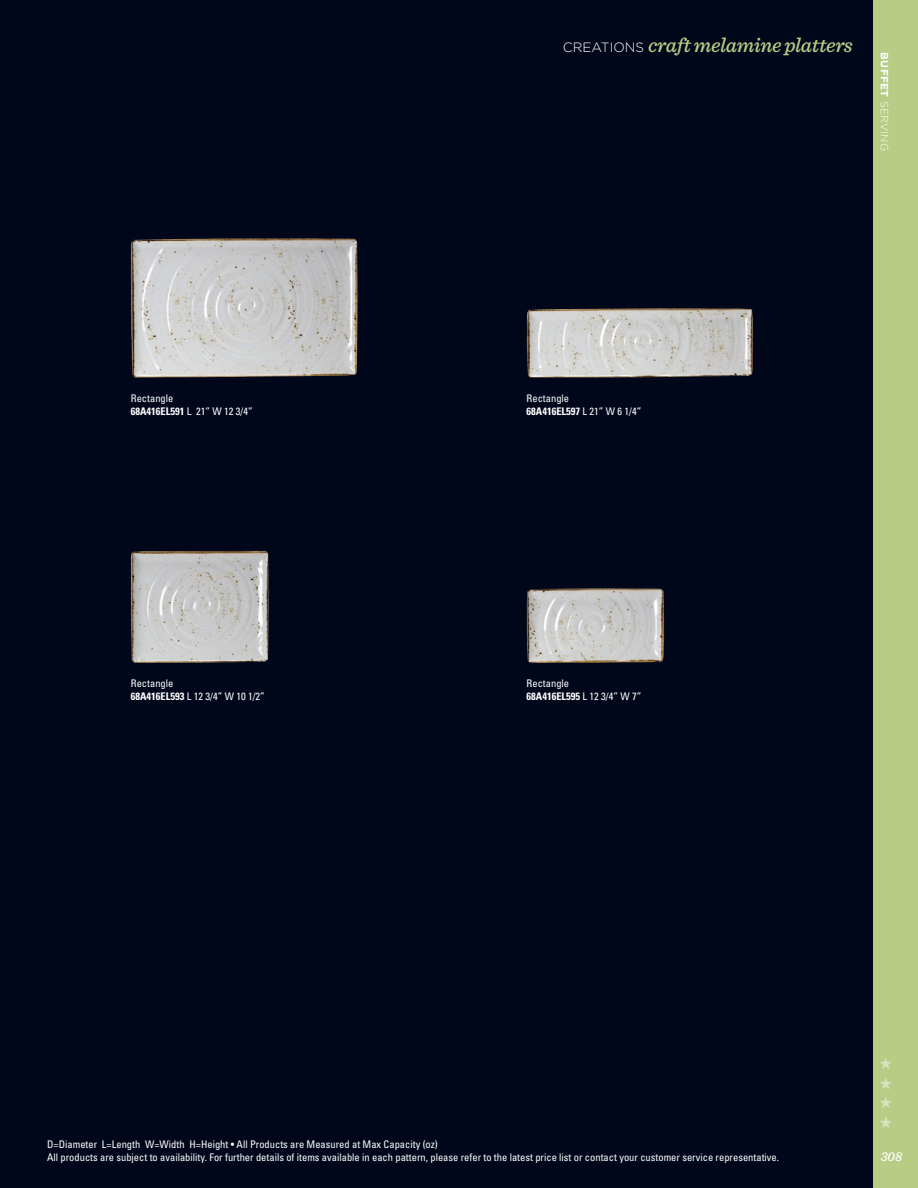
<style>
.page{position:relative;width:918px;height:1188px;background:#00071b}
.page>*{position:absolute;margin:0;border:0;box-sizing:border-box;transform-origin:0 0}
.t1{font:italic 500 21px "Sentinel";letter-spacing:-.02em;color:#b9cc85}
.t2{font:16.5px/19.5px "Zapf Dingbats ITC";color:#fff;text-align:justify}
.t3{font:italic 500 13.5px "Sentinel";color:#fff}
.t4{font:condensed 10.5px/12.8px "Univers LT Std";color:#fff}
.t5{font:300 10.5px "Gotham";letter-spacing:.03em;color:#fff}
.s1{font-family:"Gotham";font-weight:300;font-style:normal;font-size:13.5px;color:#fff}
.s2{font-weight:700}
</style>
<div class="page">
<div style="left:873px;top:0;width:45px;height:1188px;background:#b9cc85"></div>
<img style="left:131px;top:238px;width:227px;height:140px">
<img style="left:131px;top:551px;width:138px;height:112px">
<img style="left:527px;top:588px;width:137px;height:75px">
<img style="left:527px;top:308px;width:227px;height:70px">
<h1 class="t1" style="left:563px;top:29px;width:292px"><span class="s1">CREATIONS</span> craft melamine platters</h1>
<p class="t5" style="left:890px;top:52px;width:100px;rotate:90deg"><span class="s2">BUFFET</span> SERVING</p>
<p class="t4" style="left:131px;top:392px;width:123px">Rectangle<br><span class="s2">68A416EL591</span> L 21” W 12 3/4”</p>
<p class="t4" style="left:527px;top:392px;width:116px">Rectangle<br><span class="s2">68A416EL597</span> L 21” W 6 1/4”</p>
<p class="t4" style="left:131px;top:677px;width:136px">Rectangle<br><span class="s2">68A416EL593</span> L 12 3/4” W 10 1/2”</p>
<p class="t4" style="left:527px;top:677px;width:116px">Rectangle<br><span class="s2">68A416EL595</span> L 12 3/4” W 7”</p>
<p class="t4" style="left:47px;top:1138px;width:734px">D=Diameter L=Length W=Width H=Height • All Products are Measured at Max Capacity (oz)<br>All products are subject to availability. For further details of items available in each pattern, please refer to the latest price list or contact your customer service representative.</p>
<h2 class="t2" style="left:880px;top:1054px;width:15px">★ ★ ★ ★</h2>
<p class="t3" style="left:881px;top:1146px;width:23px">308</p>
</div>
